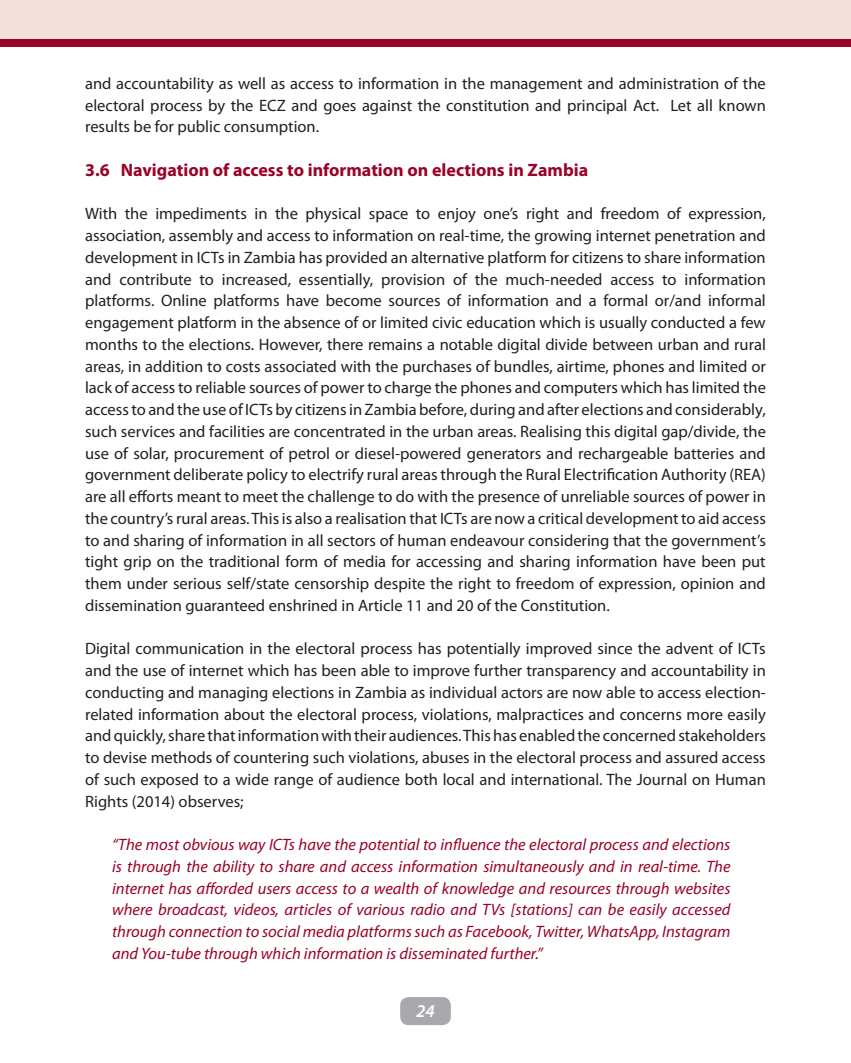
<style>
.page{position:relative;width:851px;height:1063px;background:#fff}
.page>*{position:absolute;margin:0;border:0;box-sizing:border-box;transform-origin:0 0}
.t1{font:700 18px "Myriad Pro";color:#9b0227}
.t2{font:italic 600 18px "Myriad Pro";color:#fff}
.t3{font:16.5px/21.8px "Myriad Pro";color:#231f20;text-align:justify}
.t4{font:italic 16.5px/21.8px "Myriad Pro";color:#9b0227;text-align:justify}
</style>
<div class="page">
<div style="left:400px;top:997px;width:50px;height:28px;background:#a8a9ad;border-radius:9px"></div>
<div style="left:0;top:0;width:850px;height:43px;background:#f3e0dc"></div>
<div style="left:0;top:39px;width:850px;height:8px;background:#9b0227"></div>
<p class="t3" style="left:85px;top:72px;width:682px">and accountability as well as access to information in the management and administration of the electoral process by the ECZ and goes against the constitution and principal Act. Let all known results be for public consumption.</p>
<p class="t1" style="left:85px;top:158px;width:504px">3.6 Navigation of access to information on elections in Zambia</p>
<p class="t3" style="left:85px;top:203px;width:682px">With the impediments in the physical space to enjoy one’s right and freedom of expression, association, assembly and access to information on real-time, the growing internet penetration and development in ICTs in Zambia has provided an alternative platform for citizens to share information and contribute to increased, essentially, provision of the much-needed access to information platforms. Online platforms have become sources of information and a formal or/and informal engagement platform in the absence of or limited civic education which is usually conducted a few months to the elections. However, there remains a notable digital divide between urban and rural areas, in addition to costs associated with the purchases of bundles, airtime, phones and limited or lack of access to reliable sources of power to charge the phones and computers which has limited the access to and the use of ICTs by citizens in Zambia before, during and after elections and considerably, such services and facilities are concentrated in the urban areas. Realising this digital gap/divide, the use of solar, procurement of petrol or diesel-powered generators and rechargeable batteries and government deliberate policy to electrify rural areas through the Rural Electrification Authority (REA) are all efforts meant to meet the challenge to do with the presence of unreliable sources of power in the country’s rural areas. This is also a realisation that ICTs are now a critical development to aid access to and sharing of information in all sectors of human endeavour considering that the government’s tight grip on the traditional form of media for accessing and sharing information have been put them under serious self/state censorship despite the right to freedom of expression, opinion and dissemination guaranteed enshrined in Article 11 and 20 of the Constitution.</p>
<p class="t3" style="left:85px;top:638px;width:682px">Digital communication in the electoral process has potentially improved since the advent of ICTs and the use of internet which has been able to improve further transparency and accountability in conducting and managing elections in Zambia as individual actors are now able to access election&shy;related information about the electoral process, violations, malpractices and concerns more easily and quickly, share that information with their audiences. This has enabled the concerned stakeholders to devise methods of countering such violations, abuses in the electoral process and assured access of such exposed to a wide range of audience both local and international. The Journal on Human Rights (2014) observes;</p>
<p class="t4" style="left:112px;top:833px;width:620px">“The most obvious way ICTs have the potential to influence the electoral process and elections is through the ability to share and access information simultaneously and in real-time. The internet has afforded users access to a wealth of knowledge and resources through websites where broadcast, videos, articles of various radio and TVs [stations] can be easily accessed through connection to social media platforms such as Facebook, Twitter, WhatsApp, Instagram and You-tube through which information is disseminated further.”</p>
<p class="t2" style="left:416px;top:999px;width:20px">24</p>
</div>
